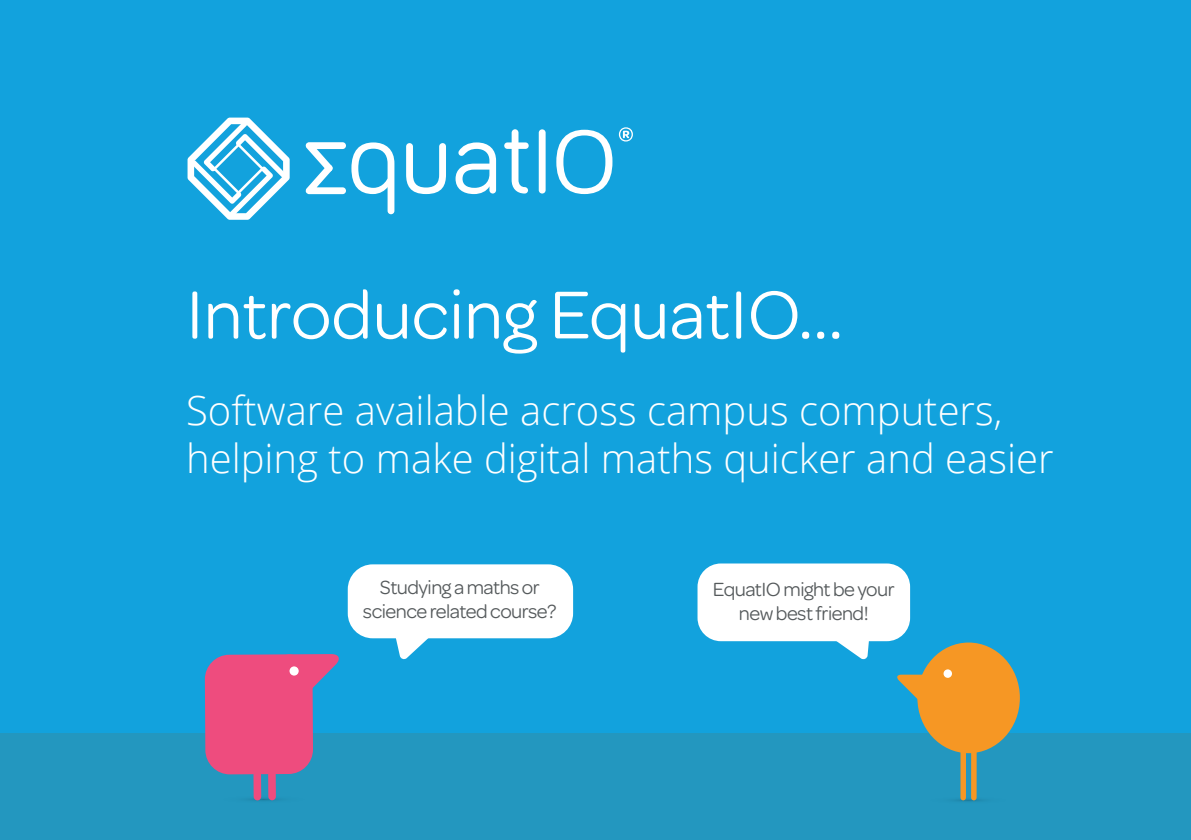
<style>
.page{position:relative;width:1191px;height:840px;background:#fff}
.page>*{position:absolute;margin:0;border:0;box-sizing:border-box;transform-origin:0 0}
.t1{font:72px "Omnes";color:#fff}
.t2{font:300 40px/48px "Open Sans";color:#fff}
.t3{font:20.4px/24.4px "Omnes";letter-spacing:-.025em;color:#555a5c;text-align:center}
</style>
<div class="page">
<div style="left:0;top:0;width:1191px;height:839px;background:#12a2dd"></div>
<div style="left:0;top:733px;width:1191px;height:106px;background:#2397bf"></div>
<svg style="left:954px;top:788px;width:29px;height:14px"></svg>
<div style="left:917px;top:642px;width:103px;height:110px;background:#f69724;border-radius:50%"></div>
<svg style="left:897px;top:674px;width:55px;height:65px"></svg>
<div style="left:971px;top:736px;width:5px;height:63px;background:#f69724;border-radius:3px"></div>
<div style="left:960px;top:741px;width:6px;height:58px;background:#f69724;border-radius:3px"></div>
<div style="left:943px;top:669px;width:9px;height:8px;background:#fff;border-radius:50%"></div>
<svg style="left:204px;top:654px;width:135px;height:147px"></svg>
<div style="left:348px;top:564px;width:225px;height:74px;background:#fff;border-radius:25px"></div>
<svg style="left:392px;top:638px;width:41px;height:21px"></svg>
<svg style="left:832px;top:640px;width:38px;height:20px"></svg>
<div style="left:697px;top:563px;width:213px;height:77px;background:#fff;border-radius:23px"></div>
<svg style="left:406px;top:143px;width:40px;height:51px"></svg>
<svg style="left:455px;top:142px;width:41px;height:52px"></svg>
<svg style="left:504px;top:129px;width:24px;height:64px"></svg>
<div style="left:539px;top:129px;width:6px;height:64px;background:#fff;border-radius:3px"></div>
<svg style="left:556px;top:130px;width:56px;height:64px"></svg>
<svg style="left:305px;top:142px;width:89px;height:72px"></svg>
<svg style="left:187px;top:117px;width:103px;height:103px"></svg>
<svg style="left:619px;top:127px;width:14px;height:14px"></svg>
<h1 class="t1" style="left:186px;top:265px;width:658px">Introducing EquatIO…</h1>
<p class="t2" style="left:186px;top:385px;width:869px">Software available across campus computers, helping to make digital maths quicker and easier</p>
<p class="t3" style="left:363px;top:573px;width:195px">Studying a maths or science related course?</p>
<p class="t3" style="left:713px;top:575px;width:183px">EquatIO might be your new best friend!</p>
</div>
